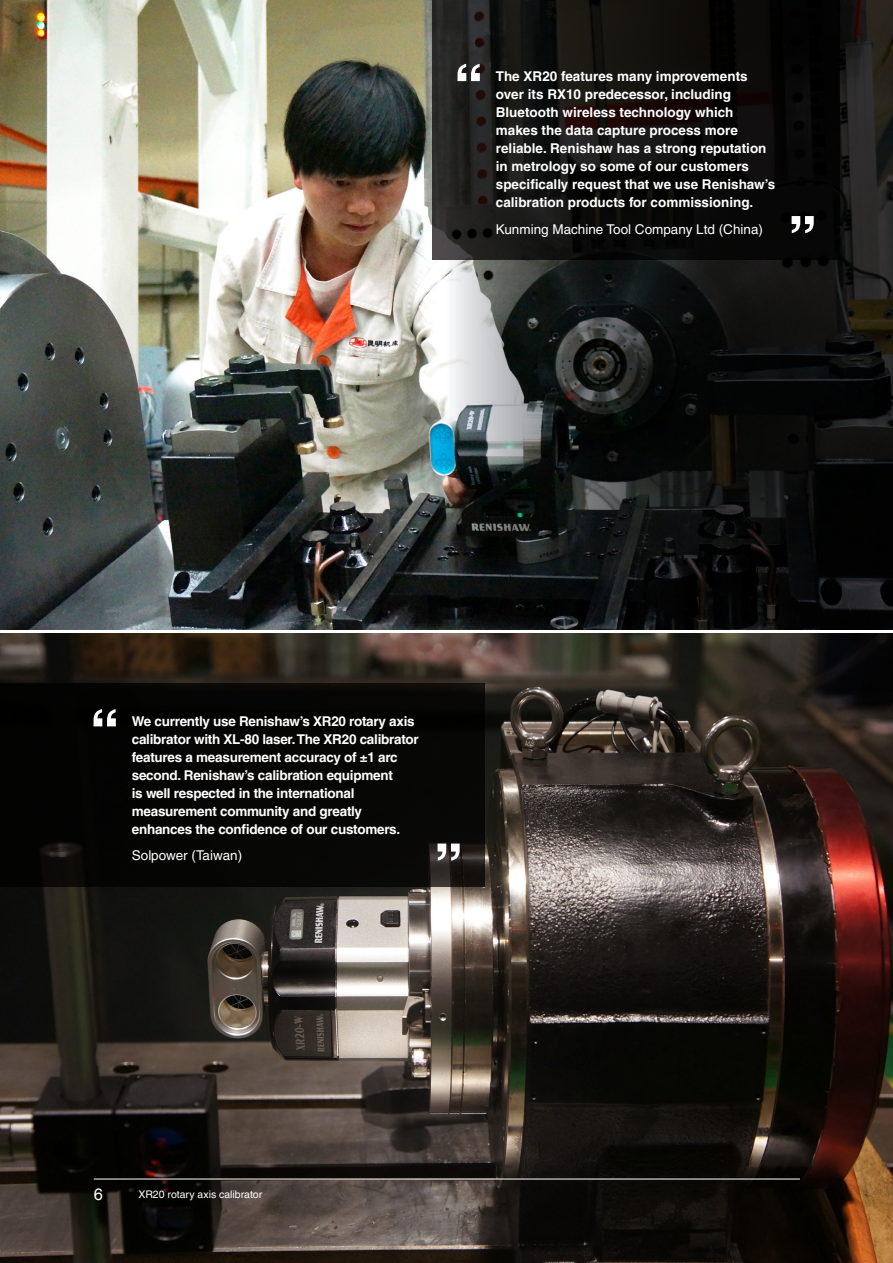
<style>
.page{position:relative;width:893px;height:1263px;background:#fff}
.page>*{position:absolute;margin:0;border:0;box-sizing:border-box;transform-origin:0 0}
.Page_number_LEFT{font:16.5px "Helvetica LT Pro";color:#fff}
.Quotation_Attributed{font:700 13.5px/18px "Helvetica LT Pro";letter-spacing:-.015em;color:#fff}
.Quotation_Attributed-2{font:13.5px "Helvetica LT Pro";color:#fff}
.Document_title_small{font:10.5px "Helvetica LT Pro";color:#fff}
</style>
<div class="page">
<img style="left:0;top:634px;width:893px;height:629px">
<div style="left:0;top:683px;width:485px;height:203px;background:#070605"></div>
<img style="left:0;top:0;width:401px;height:629px">
<hr style="left:94px;top:1179px;width:706px;height:1px;background:#fff">
<svg style="left:94px;top:709px;width:22px;height:17px"></svg>
<svg style="left:438px;top:843px;width:22px;height:18px"></svg>
<svg style="left:401px;top:0;width:492px;height:629px;background:#222322"></svg>
<svg style="left:792px;top:216px;width:22px;height:17px"></svg>
<svg style="left:458px;top:64px;width:22px;height:17px"></svg>
<p class="Quotation_Attributed" style="left:496px;top:67px;width:281px">The XR20 features many improvements over its RX10 predecessor, including Bluetooth wireless technology which makes the data capture process more reliable. Renishaw has a strong reputation in metrology so some of our customers specifically request that we use Renishaw’s calibration products for commissioning.</p>
<p class="Quotation_Attributed-2" style="left:496px;top:221px;width:269px">Kunming Machine Tool Company Ltd (China)</p>
<p class="Quotation_Attributed" style="left:132px;top:712px;width:288px">We currently use Renishaw’s XR20 rotary axis calibrator with XL-80 laser. The XR20 calibrator features a measurement accuracy of ±1 arc second. Renishaw’s calibration equipment<br>is well respected in the international measurement community and greatly enhances the confidence of our customers.</p>
<p class="Quotation_Attributed-2" style="left:132px;top:848px;width:112px">Solpower (Taiwan)</p>
<p class="Page_number_LEFT" style="left:94px;top:1185px;width:11px">6</p>
<p class="Document_title_small" style="left:138px;top:1188px;width:125px">XR20 rotary axis calibrator</p>
</div>
